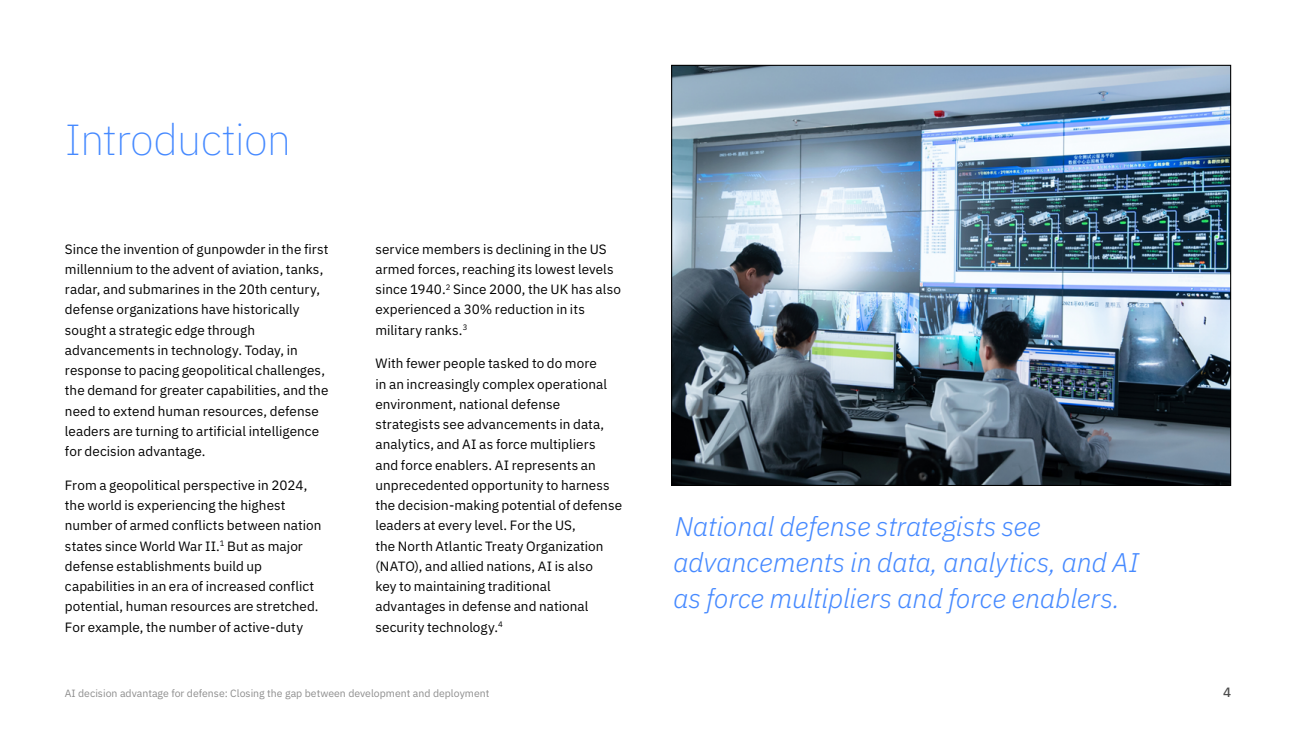
<style>
.page{position:relative;width:1296px;height:729px;background:#fff}
.page>*{position:absolute;margin:0;border:0;box-sizing:border-box;transform-origin:0 0}
.Head_1__24_30{font:200 43.5px "IBM Plex Sans";letter-spacing:-.02em;color:#4589ff}
.t1{font:italic 300 27px/36px "IBM Plex Sans";letter-spacing:-.01em;color:#4589ff}
.Body_Reg__9_13_5{font:13.5px/20.2px "IBM Plex Sans";letter-spacing:.005em;color:#000}
.t2{font:500 13.5px "IBM Plex Sans";color:#000}
.t3{font:10.5px "IBM Plex Sans";color:#8d8d8d}
</style>
<div class="page">
<img style="left:673px;top:67px;width:556px;height:417px">
<p class="Head_1__24_30" style="left:65px;top:108px;width:228px">Introduction</p>
<p class="Body_Reg__9_13_5" style="left:65px;top:238px;width:265px">Since the invention of gunpowder in the first millennium to the advent of aviation, tanks, radar, and submarines in the 20th century, defense organizations have historically sought a strategic edge through advancements in technology. Today, in response to pacing geopolitical challenges, the demand for greater capabilities, and the need to extend human resources, defense leaders are turning to artificial intelligence for decision advantage.</p>
<p class="Body_Reg__9_13_5" style="left:65px;top:474px;width:258px">From a geopolitical perspective in 2024, the world is experiencing the highest number of armed conflicts between nation states since World War II.<sup>1</sup> But as major defense establishments build up capabilities in an era of increased conflict potential, human resources are stretched.<br>For example, the number of active-duty</p>
<p class="Body_Reg__9_13_5" style="left:375px;top:238px;width:247px">service members is declining in the US armed forces, reaching its lowest levels since 1940.<sup>2</sup> Since 2000, the UK has also experienced a 30% reduction in its military ranks.<sup>3</sup></p>
<p class="Body_Reg__9_13_5" style="left:375px;top:352px;width:248px">With fewer people tasked to do more<br>in an increasingly complex operational environment, national defense strategists see advancements in data, analytics, and AI as force multipliers<br>and force enablers. AI represents an unprecedented opportunity to harness the decision-making potential of defense leaders at every level. For the US,<br>the North Atlantic Treaty Organization (NATO), and allied nations, AI is also<br>key to maintaining traditional advantages in defense and national security technology.<sup>4</sup></p>
<p class="t1" style="left:673px;top:506px;width:468px">National defense strategists see advancements in data, analytics, and AI as force multipliers and force enablers.</p>
<p class="t3" style="left:65px;top:685px;width:426px">AI decision advantage for defense: Closing the gap between development and deployment</p>
<p class="t2" style="left:1223px;top:681px;width:10px">4</p>
</div>
